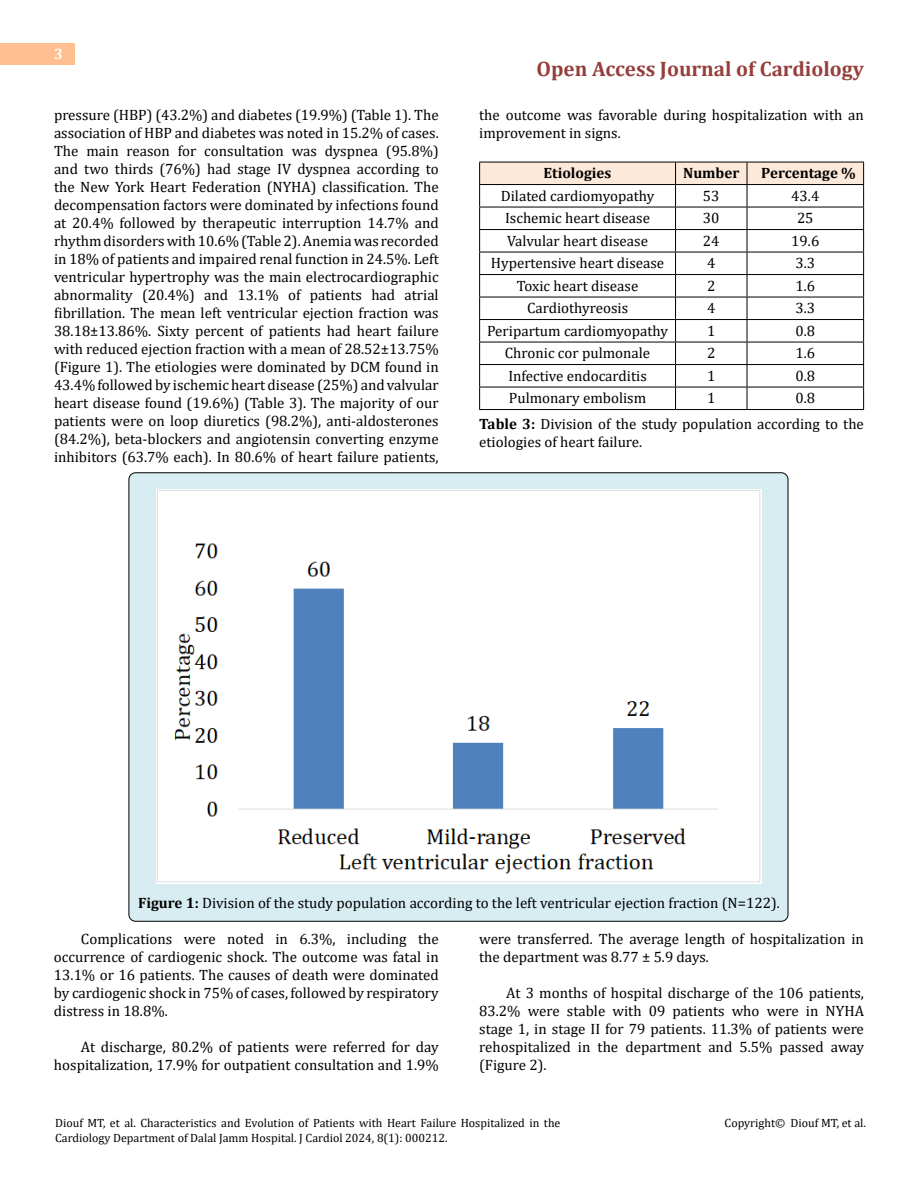
<style>
.page{position:relative;width:918px;height:1188px;background:#fff}
.page>*{position:absolute;margin:0;border:0;box-sizing:border-box;transform-origin:0 0}
.t1{font:700 21px "Cambria";color:#953f3c}
.t2{font:15px/18px "Cambria";color:#000;text-align:justify}
.t3{font:700 15px "Cambria";color:#000}
.t4{font:700 15px "Cambria";color:#fff}
.t5{font:12px/14.4px "Cambria";color:#000}
.s1{font-weight:700}
</style>
<div class="page">
<div style="left:0;top:43px;width:75px;height:21px;background:#ffbf91"></div>
<div style="left:129px;top:473px;width:659px;height:448px;background:#d8edf2;border-radius:7px"></div>
<svg style="left:479px;top:162px;width:385px;height:247px"></svg>
<hr style="left:479px;top:409px;width:197px;height:1px;background:#000">
<hr style="left:676px;top:409px;width:71px;height:1px;background:#000">
<hr style="left:747px;top:409px;width:117px;height:1px;background:#000">
<img style="left:157px;top:489px;width:604px;height:394px">
<p class="t4" style="left:54px;top:44px;width:10px">3</p>
<h1 class="t1" style="left:536px;top:54px;width:329px">Open Access Journal of Cardiology</h1>
<p class="t2" style="left:54px;top:105px;width:386px">pressure (HBP) (43.2%) and diabetes (19.9%) (Table 1). The association of HBP and diabetes was noted in 15.2% of cases.<br>The main reason for consultation was dyspnea (95.8%) and two thirds (76%) had stage IV dyspnea according to the New York Heart Federation (NYHA) classification. The decompensation factors were dominated by infections found at 20.4% followed by therapeutic interruption 14.7% and rhythm disorders with 10.6% (Table 2). Anemia was recorded in 18% of patients and impaired renal function in 24.5%. Left ventricular hypertrophy was the main electrocardiographic abnormality (20.4%) and 13.1% of patients had atrial fibrillation. The mean left ventricular ejection fraction was 38.18±13.86%. Sixty percent of patients had heart failure with reduced ejection fraction with a mean of 28.52±13.75% (Figure 1). The etiologies were dominated by DCM found in 43.4% followed by ischemic heart disease (25%) and valvular heart disease found (19.6%) (Table 3). The majority of our patients were on loop diuretics (98.2%), anti-aldosterones (84.2%), beta-blockers and angiotensin converting enzyme inhibitors (63.7% each). In 80.6% of heart failure patients,</p>
<p class="t2" style="left:479px;top:105px;width:386px">the outcome was favorable during hospitalization with an improvement in signs.</p>
<p class="t3" style="left:544px;top:163px;width:69px">Etiologies</p>
<p class="t3" style="left:683px;top:163px;width:58px">Number</p>
<p class="t3" style="left:761px;top:163px;width:96px">Percentage %</p>
<p class="t2" style="left:501px;top:187px;width:155px">Dilated cardiomyopathy</p>
<p class="t2" style="left:703px;top:187px;width:18px">53</p>
<p class="t2" style="left:791px;top:187px;width:30px">43.4</p>
<p class="t2" style="left:505px;top:209px;width:146px">Ischemic heart disease</p>
<p class="t2" style="left:703px;top:209px;width:18px">30</p>
<p class="t2" style="left:797px;top:209px;width:18px">25</p>
<p class="t2" style="left:507px;top:232px;width:142px">Valvular heart disease</p>
<p class="t2" style="left:703px;top:232px;width:18px">24</p>
<p class="t2" style="left:791px;top:232px;width:30px">19.6</p>
<p class="t2" style="left:491px;top:254px;width:175px">Hypertensive heart disease</p>
<p class="t2" style="left:707px;top:254px;width:10px">4</p>
<p class="t2" style="left:795px;top:254px;width:21px">3.3</p>
<p class="t2" style="left:517px;top:277px;width:123px">Toxic heart disease</p>
<p class="t2" style="left:707px;top:277px;width:10px">2</p>
<p class="t2" style="left:795px;top:277px;width:21px">1.6</p>
<p class="t2" style="left:527px;top:299px;width:103px">Cardiothyreosis</p>
<p class="t2" style="left:707px;top:299px;width:10px">4</p>
<p class="t2" style="left:795px;top:299px;width:21px">3.3</p>
<p class="t2" style="left:487px;top:322px;width:183px">Peripartum cardiomyopathy</p>
<p class="t2" style="left:707px;top:322px;width:10px">1</p>
<p class="t2" style="left:795px;top:322px;width:21px">0.8</p>
<p class="t2" style="left:505px;top:344px;width:147px">Chronic cor pulmonale</p>
<p class="t2" style="left:707px;top:344px;width:10px">2</p>
<p class="t2" style="left:795px;top:344px;width:21px">1.6</p>
<p class="t2" style="left:508px;top:367px;width:140px">Infective endocarditis</p>
<p class="t2" style="left:707px;top:367px;width:10px">1</p>
<p class="t2" style="left:795px;top:367px;width:21px">0.8</p>
<p class="t2" style="left:509px;top:389px;width:139px">Pulmonary embolism</p>
<p class="t2" style="left:707px;top:389px;width:10px">1</p>
<p class="t2" style="left:479px;top:386px;width:386px;line-height:25.3px;text-indent:316px">0.8<br><span class="s1">Table 3:</span> Division of the study population according to the</p>
<p class="t2" style="left:479px;top:432px;width:165px">etiologies of heart failure.</p>
<p class="t2" style="left:138px;top:894px;width:643px"><span class="s1">Figure 1:</span> Division of the study population according to the left ventricular ejection fraction (N=122).</p>
<p class="t2" style="left:54px;top:930px;width:386px;text-indent:27px">Complications were noted in 6.3%, including the occurrence of cardiogenic shock. The outcome was fatal in 13.1% or 16 patients. The causes of death were dominated by cardiogenic shock in 75% of cases, followed by respiratory distress in 18.8%.</p>
<p class="t2" style="left:54px;top:1038px;width:386px;text-align:right">At discharge, 80.2% of patients were referred for day hospitalization, 17.9% for outpatient consultation and 1.9%</p>
<p class="t2" style="left:479px;top:930px;width:386px">were transferred. The average length of hospitalization in the department was 8.77 ± 5.9 days.</p>
<p class="t2" style="left:479px;top:984px;width:386px;text-indent:27px">At 3 months of hospital discharge of the 106 patients, 83.2% were stable with 09 patients who were in NYHA stage 1, in stage II for 79 patients. 11.3% of patients were rehospitalized in the department and 5.5% passed away (Figure 2).</p>
<p class="t5" style="left:55px;top:1116px;width:507px">Diouf MT, et al. Characteristics and Evolution of Patients with Heart Failure Hospitalized in the<br>Cardiology Department of Dalal Jamm Hospital. J Cardiol 2024, 8(1): 000212.</p>
<p class="t5" style="left:725px;top:1116px;width:143px">Copyright© Diouf MT, et al.</p>
</div>
